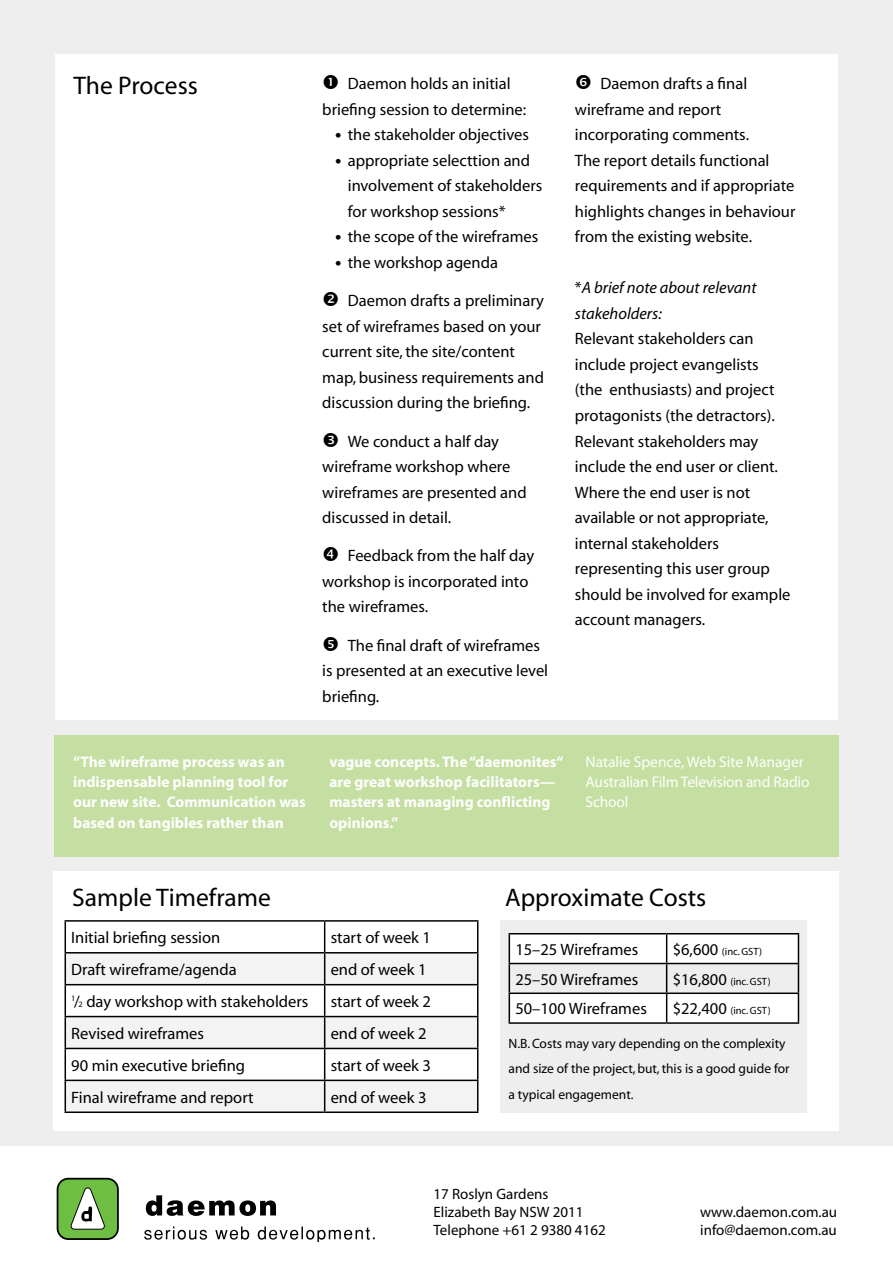
<style>
.page{position:relative;width:893px;height:1263px;background:#efeeee}
.page>*{position:absolute;margin:0;border:0;box-sizing:border-box;transform-origin:0 0}
.t1{font:25.5px "Myriad";color:#000}
.t2{font:16.5px/25.5px "Myriad";color:#000}
.t3{font:italic 16.5px/25.5px "Myriad";color:#000}
.t4{font:700 15.45px/20.4px "Myriad Pro";color:#fff}
.t5{font:15.45px/20.4px "Myriad Pro";letter-spacing:-.01em;color:#fff}
.t6{font:15px/18px "Myriad";color:#000}
.t7{font:13.5px/25.5px "Myriad";color:#000}
.t8{font:10.5px "Myriad";color:#000}
.s1{font-size:22.5px}
.s2{font-style:normal}
.s3{font-size:8.25px}
.s4{font-size:16.5px}
</style>
<div class="page">
<div style="left:0;top:1146px;width:893px;height:117px;background:#fff"></div>
<div style="left:58px;top:1179px;width:60px;height:60px;background:#6ebe44;border-radius:11px"></div>
<div style="left:57px;top:1178px;width:62px;height:62px;border:2px solid #000;border-radius:11px"></div>
<svg style="left:70px;top:1187px;width:35px;height:43px"></svg>
<svg style="left:146px;top:1195px;width:130px;height:21px"></svg>
<svg style="left:144px;top:1226px;width:63px;height:14px"></svg>
<svg style="left:215px;top:1226px;width:34px;height:14px"></svg>
<svg style="left:258px;top:1226px;width:117px;height:15px"></svg>
<div style="left:55px;top:54px;width:782px;height:665px;background:#fff"></div>
<div style="left:53px;top:872px;width:786px;height:259px;background:#fff"></div>
<svg style="left:66px;top:953px;width:411px;height:158px;fill:#f4f3f3"></svg>
<hr style="left:65px;top:920px;width:260px;height:2px;background:#000">
<hr style="left:65px;top:922px;width:1px;height:30px;background:#000">
<hr style="left:325px;top:920px;width:153px;height:2px;background:#000">
<hr style="left:324px;top:922px;width:1px;height:30px;background:#000">
<hr style="left:477px;top:922px;width:1px;height:30px;background:#000">
<hr style="left:65px;top:952px;width:260px;height:1px;background:#000">
<hr style="left:65px;top:953px;width:1px;height:31px;background:#000">
<hr style="left:325px;top:952px;width:153px;height:1px;background:#000">
<hr style="left:324px;top:953px;width:1px;height:31px;background:#000">
<hr style="left:477px;top:953px;width:1px;height:31px;background:#000">
<hr style="left:65px;top:984px;width:260px;height:1px;background:#000">
<hr style="left:65px;top:985px;width:1px;height:31px;background:#000">
<hr style="left:325px;top:984px;width:153px;height:1px;background:#000">
<hr style="left:324px;top:985px;width:1px;height:31px;background:#000">
<hr style="left:477px;top:985px;width:1px;height:31px;background:#000">
<hr style="left:65px;top:1016px;width:260px;height:1px;background:#000">
<hr style="left:65px;top:1017px;width:1px;height:31px;background:#000">
<hr style="left:325px;top:1016px;width:153px;height:1px;background:#000">
<hr style="left:324px;top:1017px;width:1px;height:31px;background:#000">
<hr style="left:477px;top:1017px;width:1px;height:31px;background:#000">
<hr style="left:65px;top:1048px;width:260px;height:1px;background:#000">
<hr style="left:65px;top:1049px;width:1px;height:30px;background:#000">
<hr style="left:325px;top:1048px;width:153px;height:1px;background:#000">
<hr style="left:324px;top:1049px;width:1px;height:30px;background:#000">
<hr style="left:477px;top:1049px;width:1px;height:30px;background:#000">
<hr style="left:65px;top:1079px;width:260px;height:2px;background:#000">
<hr style="left:65px;top:1081px;width:1px;height:30px;background:#000">
<hr style="left:325px;top:1079px;width:153px;height:2px;background:#000">
<hr style="left:324px;top:1081px;width:1px;height:30px;background:#000">
<hr style="left:477px;top:1081px;width:1px;height:30px;background:#000">
<hr style="left:65px;top:1111px;width:260px;height:2px;background:#000">
<hr style="left:325px;top:1111px;width:153px;height:2px;background:#000">
<div style="left:500px;top:920px;width:307px;height:193px;background:#efeeee"></div>
<hr style="left:509px;top:933px;width:158px;height:1px;background:#000">
<hr style="left:667px;top:933px;width:132px;height:1px;background:#000">
<svg style="left:509px;top:934px;width:290px;height:88px"></svg>
<hr style="left:509px;top:1022px;width:158px;height:2px;background:#000">
<hr style="left:667px;top:1022px;width:132px;height:2px;background:#000">
<div style="left:54px;top:735px;width:785px;height:122px;background:#c4dfa1"></div>
<h1 class="t1" style="left:73px;top:73px;width:126px">The Process</h1>
<p class="t2" style="left:322px;top:72px;width:205px;text-align:center">Daemon holds an initial briefing session to determine:</p>
<p class="t2" style="left:335px;top:123px;width:195px"><span class="s1">•</span> the stakeholder objectives</p>
<p class="t2" style="left:348px;top:148px;width:196px;text-indent:-13px"><span class="s1">•</span> appropriate selecttion and involvement of stakeholders for workshop sessions*</p>
<p class="t2" style="left:335px;top:225px;width:205px"><span class="s1">•</span> the scope of the wireframes</p>
<p class="t2" style="left:335px;top:250px;width:164px"><span class="s1">•</span> the workshop agenda</p>
<p class="t2" style="left:322px;top:289px;width:223px;text-indent:26px">Daemon drafts a preliminary set of wireframes based on your current site, the site/content map, business requirements and discussion during the briefing.</p>
<p class="t2" style="left:322px;top:429px;width:206px;text-indent:26px">We conduct a half day wireframe workshop where wireframes are presented and discussed in detail.</p>
<p class="t2" style="left:322px;top:544px;width:213px;text-indent:26px">Feedback from the half day workshop is incorporated into the wireframes.</p>
<p class="t2" style="left:322px;top:633px;width:227px;text-indent:26px">The final draft of wireframes is presented at an executive level briefing.</p>
<p class="t2" style="left:575px;top:72px;width:222px;text-indent:26px">Daemon drafts a final wireframe and report incorporating comments.<br>The report details functional requirements and if appropriate highlights changes in behaviour from the existing website.</p>
<p class="t3" style="left:575px;top:276px;width:183px"><span class="s2">*</span>A brief note about relevant stakeholders:</p>
<p class="t2" style="left:575px;top:327px;width:217px">Relevant stakeholders can include project evangelists<br>(the enthusiasts) and project protagonists (the detractors).<br>Relevant stakeholders may include the end user or client.<br>Where the end user is not available or not appropriate, internal stakeholders representing this user group should be involved for example account managers.</p>
<p class="t4" style="left:73px;top:751px;width:234px">“The wireframe process was an indispensable planning tool for our new site. Communication was based on tangibles rather than</p>
<p class="t4" style="left:329px;top:751px;width:236px">vague concepts. The “daemonites“ are great workshop facilitators— masters at managing conflicting opinions.”</p>
<p class="t5" style="left:585px;top:751px;width:225px">Natalie Spence, Web Site Manager<br>Australian Film Television and Radio<br>School</p>
<h1 class="t1" style="left:72px;top:884px;width:200px">Sample Timeframe</h1>
<p class="t2" style="left:71px;top:925px;width:151px">Initial briefing session</p>
<p class="t2" style="left:331px;top:925px;width:102px">start of week 1</p>
<p class="t2" style="left:71px;top:957px;width:167px">Draft wireframe/agenda</p>
<p class="t2" style="left:331px;top:957px;width:97px">end of week 1</p>
<p class="t2" style="left:71px;top:989px;width:239px"><sup>1</sup>/<span class="s3">2</span> day workshop with stakeholders</p>
<p class="t2" style="left:331px;top:989px;width:102px">start of week 2</p>
<p class="t2" style="left:71px;top:1021px;width:134px">Revised wireframes</p>
<p class="t2" style="left:331px;top:1021px;width:97px">end of week 2</p>
<p class="t2" style="left:71px;top:1053px;width:175px">90 min executive briefing</p>
<p class="t2" style="left:331px;top:1053px;width:102px">start of week 3</p>
<p class="t2" style="left:71px;top:1085px;width:184px">Final wireframe and report</p>
<p class="t2" style="left:331px;top:1085px;width:97px">end of week 3</p>
<h1 class="t1" style="left:505px;top:884px;width:203px">Approximate Costs</h1>
<p class="t2" style="left:515px;top:937px;width:125px">15–25 Wireframes</p>
<p class="t8" style="left:673px;top:946px;width:91px"><span class="s4">$6,600</span> (inc. GST)</p>
<p class="t2" style="left:515px;top:967px;width:125px">25–50 Wireframes</p>
<p class="t8" style="left:673px;top:976px;width:100px"><span class="s4">$16,800</span> (inc. GST)</p>
<p class="t2" style="left:515px;top:997px;width:133px">50–100 Wireframes</p>
<p class="t8" style="left:673px;top:1006px;width:100px"><span class="s4">$22,400</span> (inc. GST)</p>
<p class="t7" style="left:509px;top:1031px;width:283px">N.B. Costs may vary depending on the complexity and size of the project, but, this is a good guide for a typical engagement.</p>
<p class="t6" style="left:433px;top:1186px;width:174px">17 Roslyn Gardens<br>Elizabeth Bay NSW 2011<br>Telephone +61 2 9380 4162</p>
<p class="t6" style="left:700px;top:1204px;width:138px">www.daemon.com.au info@daemon.com.au</p>
</div>
